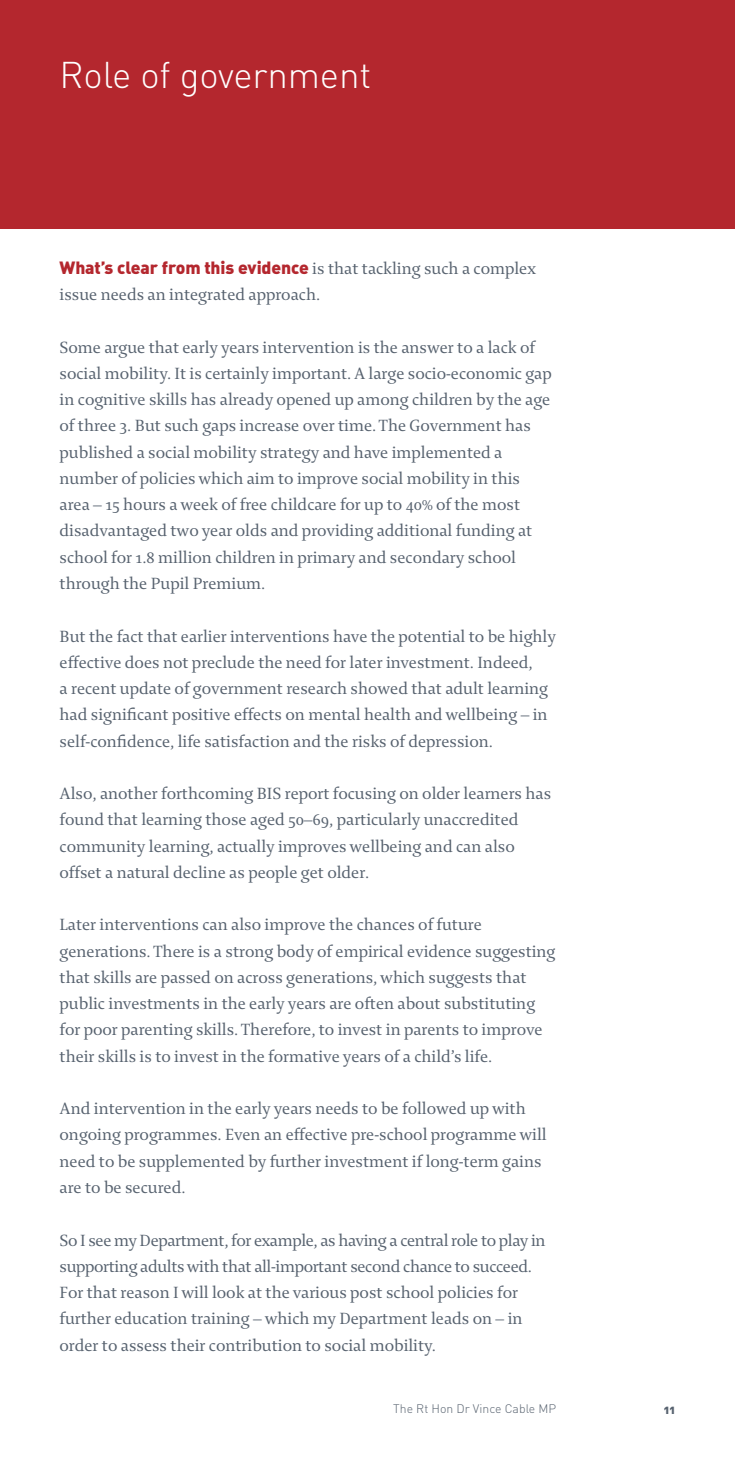
<style>
.page{position:relative;width:735px;height:1474px;background:#fff}
.page>*{position:absolute;margin:0;border:0;box-sizing:border-box;transform-origin:0 0}
.t1{font:300 36.75px "DIN";letter-spacing:-.005em;color:#fff}
.t2{font:17.5px/26.2px "Enigma 2";letter-spacing:-.005em;color:#57626f}
.t3{font:17.5px "DIN Black Alternate";letter-spacing:-.005em;color:#b4272e}
.t4{font:300 12.25px "DIN";color:#57626f}
.t5{font:12.25px "DIN Black Alternate";color:#57626f}
.s1{font-family:"Enigma 2";color:#57626f}
</style>
<div class="page">
<div style="left:0;top:0;width:734px;height:228px;background:#b4272e"></div>
<h1 class="t1" style="left:60px;top:53px;width:313px">Role of government</h1>
<p class="t3" style="left:60px;top:257px;width:477px">What’s clear from this evidence <span class="s1">is that tackling such a complex</span></p>
<p class="t2" style="left:60px;top:284px;width:262px">issue needs an integrated approach.</p>
<p class="t2" style="left:60px;top:336px;width:493px">Some argue that early years intervention is the answer to a lack of social mobility. It is certainly important. A large socio-economic gap in cognitive skills has already opened up among children by the age of three 3. But such gaps increase over time.The Government has published a social mobility strategy and have implemented a number of policies which aim to improve social mobility in this area – 15 hours a week of free childcare for up to 40% of the most disadvantaged two year olds and providing additional funding at school for 1.8 million children in primary and secondary school through the Pupil Premium.</p>
<p class="t2" style="left:60px;top:625px;width:497px">But the fact that earlier interventions have the potential to be highly effective does not preclude the need for later investment. Indeed,<br>a recent update of government research showed that adult learning had significant positive effects on mental health and wellbeing – in self-confidence, life satisfaction and the risks of depression.</p>
<p class="t2" style="left:60px;top:782px;width:493px">Also, another forthcoming BIS report focusing on older learners has found that learning those aged 50–69, particularly unaccredited community learning, actually improves wellbeing and can also offset a natural decline as people get older.</p>
<p class="t2" style="left:60px;top:914px;width:497px">Later interventions can also improve the chances of future generations.There is a strong body of empirical evidence suggesting that skills are passed on across generations, which suggests that public investments in the early years are often about substituting for poor parenting skills.Therefore, to invest in parents to improve their skills is to invest in the formative years of a child’s life.</p>
<p class="t2" style="left:60px;top:1097px;width:488px">And intervention in the early years needs to be followed up with ongoing programmes. Even an effective pre-school programme will need to be supplemented by further investment if long-term gains are to be secured.</p>
<p class="t2" style="left:60px;top:1229px;width:487px">So I see my Department, for example, as having a central role to play in supporting adultswith that all-important second chance to succeed.<br>For that reason I will look at the various post school policies for further education training – which my Department leads on – in order to assess their contribution to social mobility.</p>
<p class="t4" style="left:393px;top:1401px;width:164px">The Rt Hon Dr Vince Cable MP</p>
<p class="t5" style="left:663px;top:1402px;width:13px">11</p>
</div>
